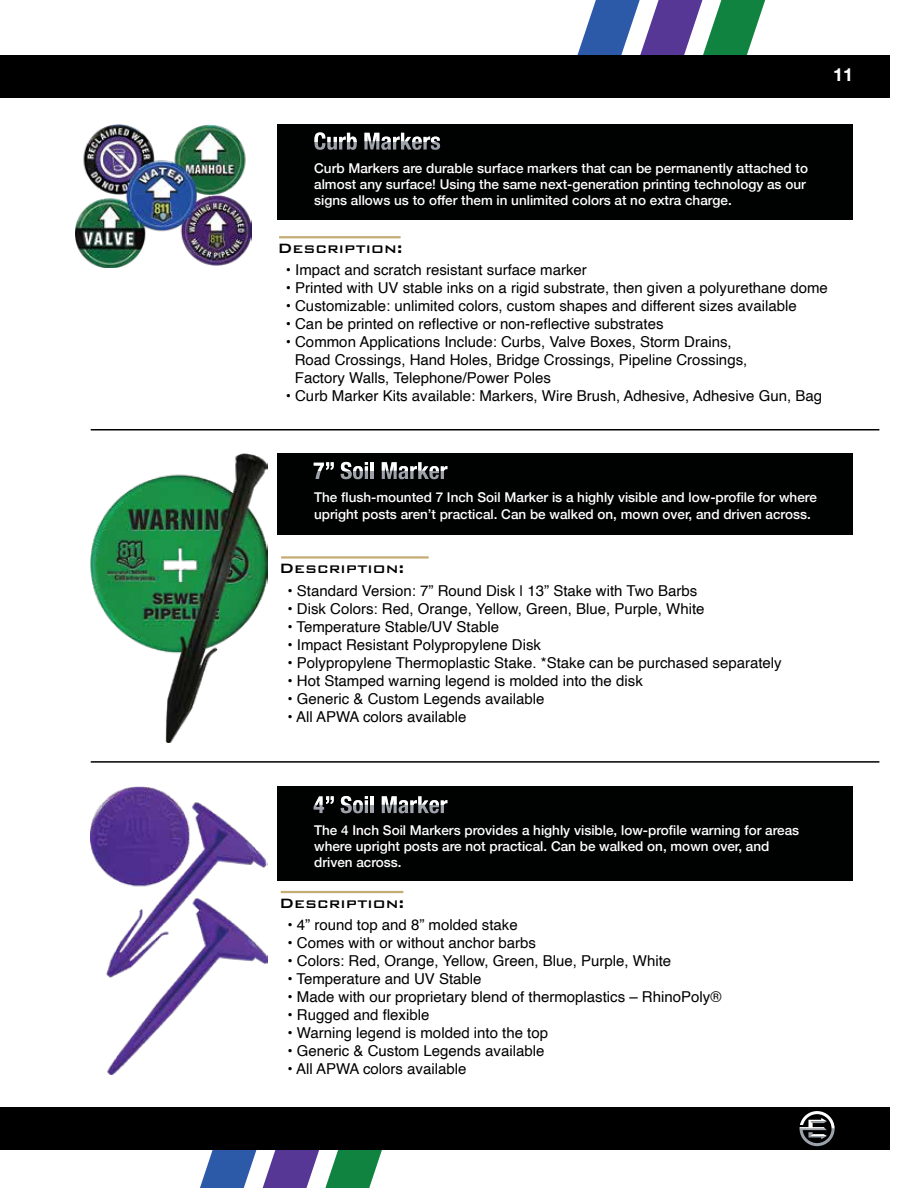
<style>
.page{position:relative;width:918px;height:1188px;background:#fff}
.page>*{position:absolute;margin:0;border:0;box-sizing:border-box;transform-origin:0 0}
.t1{font:500 18px "Bank Gothic BT";color:#000101}
.t2{font:700 18px "Helvetica Neue";color:#fff}
.t3{font:15px/18px "Helvetica";color:#000101}
.t4{font:500 13.5px/16.2px "Helvetica Neue";color:#fff}
</style>
<div class="page">
<svg style="left:577px;top:0;width:189px;height:55px"></svg>
<svg style="left:200px;top:1150px;width:182px;height:38px"></svg>
<div style="left:0;top:55px;width:890px;height:43px;background:#000"></div>
<div style="left:0;top:1107px;width:890px;height:43px;background:#000"></div>
<svg style="left:800px;top:1111px;width:35px;height:35px"></svg>
<div style="left:277px;top:124px;width:576px;height:96px;background:#000101"></div>
<svg style="left:314px;top:132px;width:43px;height:18px"></svg>
<svg style="left:364px;top:133px;width:76px;height:17px"></svg>
<img style="left:75px;top:124px;width:176px;height:144px">
<hr style="left:279px;top:236px;width:122px;height:2px;background:#c4ac73">
<hr style="left:91px;top:429px;width:788px;height:1px;background:#000101">
<div style="left:277px;top:454px;width:576px;height:81px;background:#000101"></div>
<svg style="left:314px;top:462px;width:20px;height:17px"></svg>
<svg style="left:341px;top:462px;width:33px;height:17px"></svg>
<svg style="left:382px;top:462px;width:65px;height:17px"></svg>
<hr style="left:281px;top:556px;width:148px;height:3px;background:#c4ac73">
<img style="left:91px;top:454px;width:177px;height:288px">
<div style="left:277px;top:786px;width:576px;height:95px;background:#000101"></div>
<img style="left:91px;top:786px;width:177px;height:289px">
<svg style="left:314px;top:796px;width:20px;height:17px"></svg>
<svg style="left:341px;top:796px;width:33px;height:17px"></svg>
<svg style="left:382px;top:796px;width:65px;height:17px"></svg>
<hr style="left:281px;top:891px;width:122px;height:2px;background:#c4ac73">
<hr style="left:91px;top:761px;width:788px;height:2px;background:#000101">
<p class="t2" style="left:833px;top:60px;width:22px">11</p>
<p class="t4" style="left:314px;top:159px;width:495px">Curb Markers are durable surface markers that can be permanently attached to almost any surface! Using the same next-generation printing technology as our signs allows us to offer them in unlimited colors at no extra charge.</p>
<p class="t1" style="left:277px;top:238px;width:127px">Description:</p>
<p class="t3" style="left:286px;top:262px;width:303px">• Impact and scratch resistant surface marker</p>
<p class="t3" style="left:286px;top:280px;width:544px">• Printed with UV stable inks on a rigid substrate, then given a polyurethane dome</p>
<p class="t3" style="left:286px;top:298px;width:513px">• Customizable: unlimited colors, custom shapes and different sizes available</p>
<p class="t3" style="left:286px;top:316px;width:379px">• Can be printed on reflective or non-reflective substrates</p>
<p class="t3" style="left:295px;top:334px;width:454px;text-indent:-9px">• Common Applications Include: Curbs, Valve Boxes, Storm Drains,<br>Road Crossings, Hand Holes, Bridge Crossings, Pipeline Crossings,<br>Factory Walls, Telephone/Power Poles</p>
<p class="t3" style="left:286px;top:388px;width:538px">• Curb Marker Kits available: Markers, Wire Brush, Adhesive, Adhesive Gun, Bag</p>
<p class="t4" style="left:314px;top:488px;width:504px">The flush-mounted 7 Inch Soil Marker is a highly visible and low-profile for where upright posts aren’t practical. Can be walked on, mown over, and driven across.</p>
<p class="t1" style="left:279px;top:559px;width:127px">Description:</p>
<p class="t3" style="left:287px;top:582px;width:411px">• Standard Version: 7” Round Disk | 13” Stake with Two Barbs</p>
<p class="t3" style="left:287px;top:600px;width:419px">• Disk Colors: Red, Orange, Yellow, Green, Blue, Purple, White</p>
<p class="t3" style="left:287px;top:618px;width:213px">• Temperature Stable/UV Stable</p>
<p class="t3" style="left:287px;top:636px;width:255px">• Impact Resistant Polypropylene Disk</p>
<p class="t3" style="left:287px;top:654px;width:496px">• Polypropylene Thermoplastic Stake. *Stake can be purchased separately</p>
<p class="t3" style="left:287px;top:672px;width:357px">• Hot Stamped warning legend is molded into the disk</p>
<p class="t3" style="left:287px;top:690px;width:259px">• Generic &amp; Custom Legends available</p>
<p class="t3" style="left:287px;top:708px;width:180px">• All APWA colors available</p>
<p class="t4" style="left:314px;top:821px;width:487px">The 4 Inch Soil Markers provides a highly visible, low-profile warning for areas where upright posts are not practical. Can be walked on, mown over, and driven across.</p>
<p class="t1" style="left:279px;top:893px;width:127px">Description:</p>
<p class="t3" style="left:287px;top:916px;width:232px">• 4” round top and 8” molded stake</p>
<p class="t3" style="left:287px;top:934px;width:250px">• Comes with or without anchor barbs</p>
<p class="t3" style="left:287px;top:952px;width:385px">• Colors: Red, Orange, Yellow, Green, Blue, Purple, White</p>
<p class="t3" style="left:287px;top:970px;width:196px">• Temperature and UV Stable</p>
<p class="t3" style="left:287px;top:988px;width:435px">• Made with our proprietary blend of thermoplastics – RhinoPoly®</p>
<p class="t3" style="left:287px;top:1006px;width:143px">• Rugged and flexible</p>
<p class="t3" style="left:287px;top:1024px;width:262px">• Warning legend is molded into the top</p>
<p class="t3" style="left:287px;top:1042px;width:259px">• Generic &amp; Custom Legends available</p>
<p class="t3" style="left:287px;top:1060px;width:180px">• All APWA colors available</p>
</div>
